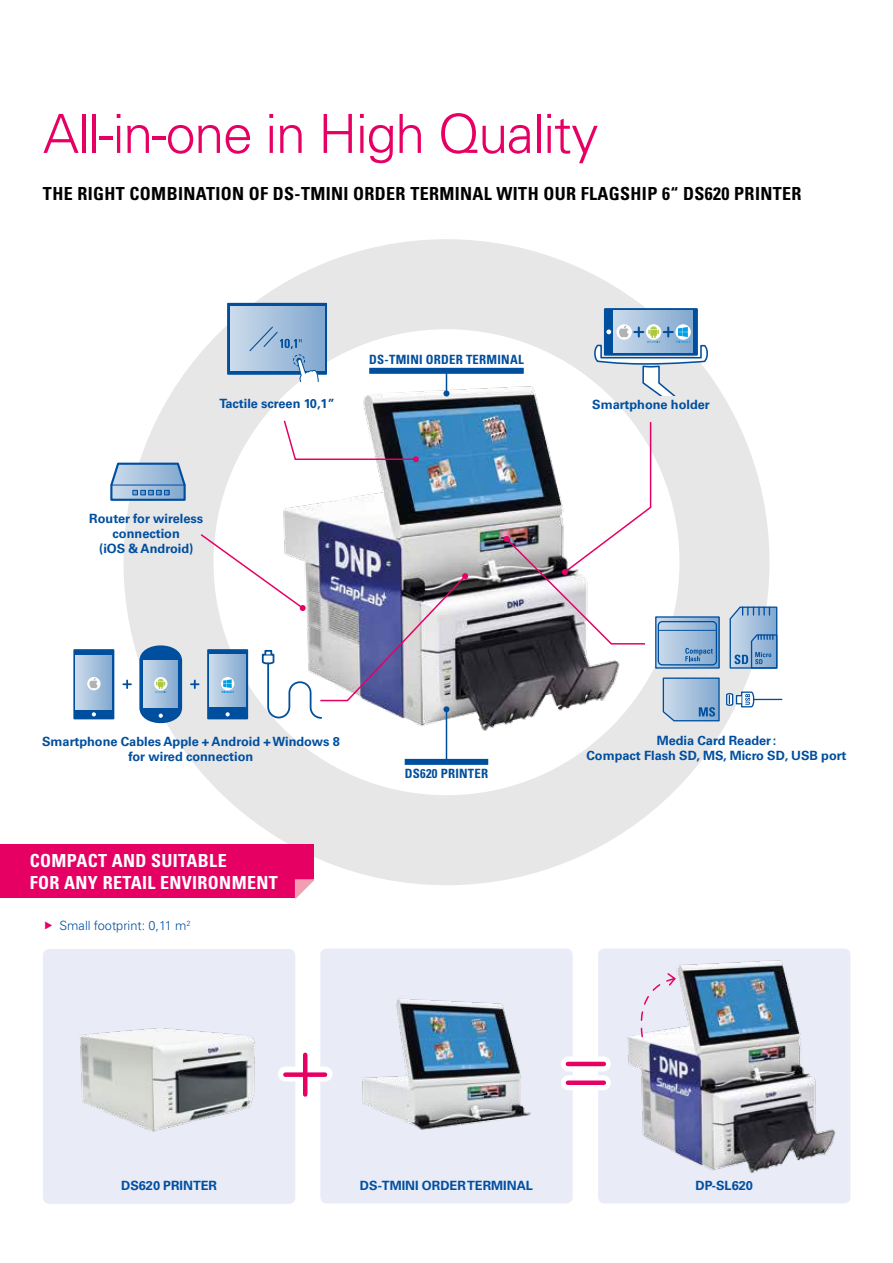
<style>
.page{position:relative;width:893px;height:1263px;background:#fff}
.page>*{position:absolute;margin:0;border:0;box-sizing:border-box;transform-origin:0 0}
.t1{font:300 54px "Univers";letter-spacing:-.025em;color:#e60064}
.t2{font:700 condensed 18px "Univers";letter-spacing:.02em;color:#000}
.t3{font:700 condensed 18px/21.6px "Univers";letter-spacing:.02em;color:#fff}
.t4{font:700 12.75px/15.3px "Univers";color:#004f9f;text-align:center}
.t5{font:700 condensed 12.75px "Univers";letter-spacing:.02em;color:#004f9f}
.t6{font:300 12.75px "Univers";color:#004f9f}
</style>
<div class="page">
<div style="left:123px;top:239px;width:646px;height:646px;border:90px solid #e7e7e7;border-radius:50%"></div>
<img style="left:279px;top:381px;width:344px;height:352px">
<div style="left:320px;top:948px;width:253px;height:255px;background:#e9ebf7;border-radius:6px"></div>
<div style="left:598px;top:948px;width:252px;height:255px;background:#e9ebf7;border-radius:6px"></div>
<svg style="left:568px;top:1056px;width:35px;height:15px"></svg>
<div style="left:568px;top:1075px;width:35px;height:15px;background:#fff"></div>
<div style="left:43px;top:949px;width:252px;height:255px;background:#e9ebf7;border-radius:6px"></div>
<div style="left:285px;top:1066px;width:40px;height:15px;background:#fff"></div>
<div style="left:74px;top:650px;width:39px;height:68px;background:#004f9f"></div>
<div style="left:73px;top:649px;width:41px;height:70px;border:2px solid #02509d"></div>
<div style="left:75px;top:655px;width:37px;height:54px;background:#ccdbeb"></div>
<div style="left:76px;top:655px;width:36px;height:54px;background:linear-gradient(to right,#cbdbeb,#85aad1)"></div>
<svg style="left:92px;top:712px;width:4px;height:4px"></svg>
<svg style="left:123px;top:680px;width:8px;height:8px"></svg>
<svg style="left:87px;top:677px;width:14px;height:13px"></svg>
<svg style="left:89px;top:678px;width:9px;height:10px"></svg>
<svg style="left:139px;top:640px;width:43px;height:88px;background:#7ba3c8"></svg>
<svg style="left:729px;top:606px;width:49px;height:63px;background:#89add1"></svg>
<svg style="left:657px;top:618px;width:61px;height:49px;background:#a4bfdc"></svg>
<div style="left:655px;top:616px;width:65px;height:53px;border:1px solid #004f9f"></div>
<div style="left:658px;top:621px;width:59px;height:44px;border:1px solid #004f9f;border-radius:4px"></div>
<hr style="left:658px;top:630px;width:58px;height:1px;background:#004f9f">
<svg style="left:685px;top:648px;width:28px;height:13px"></svg>
<svg style="left:736px;top:695px;width:4px;height:9px"></svg>
<svg style="left:740px;top:691px;width:42px;height:17px"></svg>
<svg style="left:662px;top:677px;width:72px;height:45px;background:#a1bcd8"></svg>
<div style="left:227px;top:303px;width:100px;height:72px;border:2px solid #02509d"></div>
<div style="left:230px;top:306px;width:94px;height:65px;background:linear-gradient(to right,#ccdceb,#81a7cf)"></div>
<svg style="left:248px;top:326px;width:54px;height:26px"></svg>
<div style="left:293px;top:355px;width:12px;height:11px;border:1px dashed #02509d;border-radius:50%"></div>
<svg style="left:296px;top:358px;width:23px;height:23px"></svg>
<svg style="left:110px;top:462px;width:76px;height:39px;background:#8aaed2"></svg>
<hr style="left:112px;top:485px;width:73px;height:1px;background:#004f9f">
<div style="left:605px;top:309px;width:92px;height:46px;background:#004f9f"></div>
<div style="left:604px;top:308px;width:94px;height:48px;border:2px solid #02509d"></div>
<div style="left:612px;top:310px;width:81px;height:43px;background:linear-gradient(to right,#cddceb,#81a8cf)"></div>
<svg style="left:646px;top:324px;width:15px;height:16px"></svg>
<svg style="left:616px;top:324px;width:16px;height:16px"></svg>
<svg style="left:675px;top:324px;width:16px;height:16px"></svg>
<svg style="left:594px;top:326px;width:114px;height:69px"></svg>
<hr style="left:568px;top:1062px;width:36px;height:4px;background:#e60064">
<div style="left:568px;top:1080px;width:36px;height:5px;background:#e60064"></div>
<hr style="left:303px;top:1055px;width:4px;height:39px;background:#e60064">
<div style="left:285px;top:1072px;width:40px;height:5px;background:#e60064"></div>
<svg style="left:283px;top:419px;width:136px;height:43px"></svg>
<div style="left:0;top:844px;width:314px;height:54px;background:#e60064"></div>
<svg style="left:295px;top:879px;width:20px;height:20px"></svg>
<div style="left:405px;top:759px;width:83px;height:6px;background:#004f9f"></div>
<hr style="left:446px;top:709px;width:1px;height:54px;background:#004f9f">
<div style="left:369px;top:368px;width:155px;height:6px;background:#004f9f"></div>
<svg style="left:443px;top:373px;width:6px;height:23px"></svg>
<svg style="left:504px;top:421px;width:148px;height:224px"></svg>
<svg style="left:191px;top:533px;width:277px;height:187px"></svg>
<img style="left:80px;top:1028px;width:175px;height:104px">
<img style="left:362px;top:998px;width:169px;height:132px">
<img style="left:627px;top:960px;width:208px;height:213px">
<svg style="left:635px;top:972px;width:42px;height:66px"></svg>
<h1 class="t1" style="left:43px;top:101px;width:557px">All-in-one in High Quality</h1>
<h2 class="t2" style="left:43px;top:183px;width:760px">THE RIGHT COMBINATION OF DS-TMINI ORDER TERMINAL WITH OUR FLAGSHIP 6“ DS620 PRINTER</h2>
<p class="t4" style="left:219px;top:396px;width:117px">Tactile screen 10,1”</p>
<p class="t5" style="left:369px;top:351px;width:156px">DS-TMINI ORDER TERMINAL</p>
<p class="t4" style="left:89px;top:511px;width:115px">Router for wireless connection<br>(iOS &amp; Android)</p>
<p class="t4" style="left:592px;top:397px;width:119px">Smartphone holder</p>
<p class="t4" style="left:42px;top:734px;width:299px">Smartphone Cables Apple + Android + Windows 8 for wired connection</p>
<p class="t4" style="left:586px;top:733px;width:262px">Media Card Reader:<br>Compact Flash SD, MS, Micro SD, USB port</p>
<h2 class="t3" style="left:30px;top:850px;width:249px">COMPACT AND SUITABLE<br>FOR ANY RETAIL ENVIRONMENT</h2>
<p class="t6" style="left:60px;top:917px;width:133px">Small footprint: 0,11 m<sup>2</sup></p>
<p class="t5" style="left:405px;top:765px;width:85px">DS620 PRINTER</p>
<p class="t4" style="left:121px;top:1178px;width:98px">DS620 PRINTER</p>
<p class="t4" style="left:360px;top:1178px;width:175px">DS-TMINI ORDER TERMINAL</p>
<p class="t4" style="left:696px;top:1178px;width:59px">DP-SL620</p>
</div>
